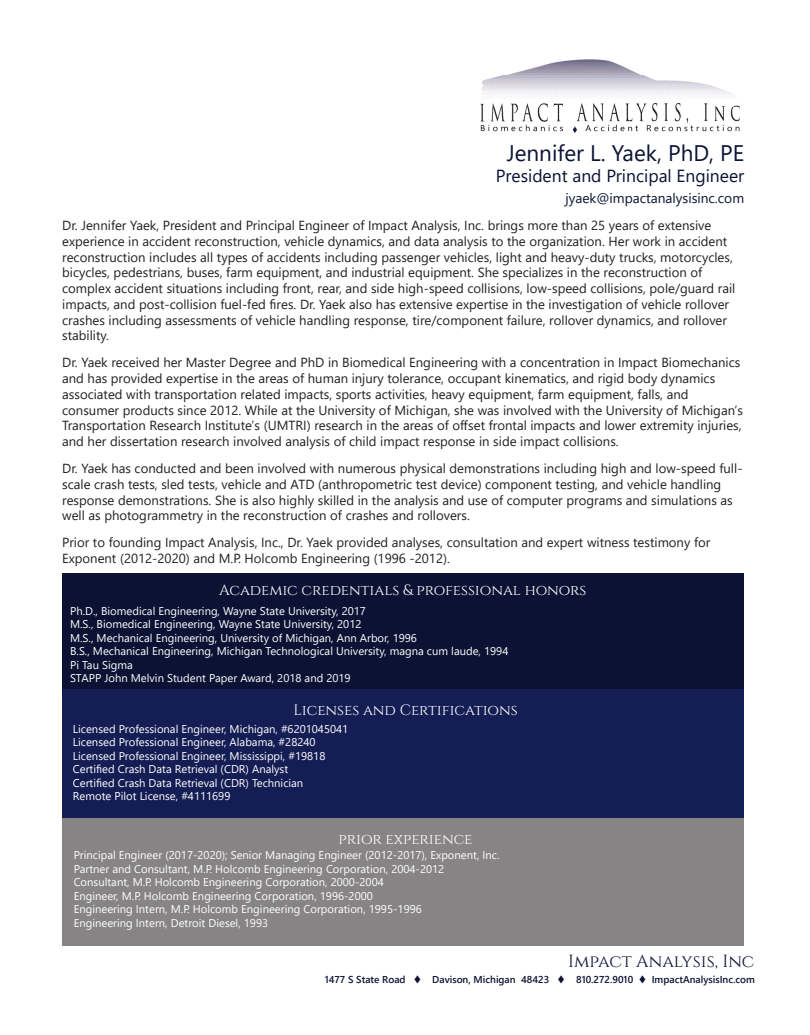
<style>
.page{position:relative;width:810px;height:1035px;background:#fff}
.page>*{position:absolute;margin:0;border:0;box-sizing:border-box;transform-origin:0 0}
.t1{font:22.5px "Yu Gothic UI";color:#0c1233}
.t2{font:17.5px "Yu Gothic UI";color:#0c1233}
.t3{font:17.5px "Cinzel";color:#0c1233}
.t4{font:15px "Cinzel";color:#fff}
.t5{font:13.75px "Yu Gothic UI";color:#0c1233}
.t6{font:13.12px/15.8px "Yu Gothic UI";color:#231f20}
.t7{font:11.25px "Yu Gothic UI";color:#fff}
.t8{font:700 10px "Yu Gothic UI";color:#0c1233}
</style>
<div class="page">
<img style="left:480px;top:60px;width:260px;height:73px">
<div style="left:62px;top:817px;width:682px;height:129px;background:#878486"></div>
<div style="left:62px;top:574px;width:682px;height:121px;background:#0c1233"></div>
<div style="left:62px;top:689px;width:682px;height:129px;background:#141d54"></div>
<h1 class="t1" style="left:507px;top:132px;width:239px">Jennifer L. Yaek, PhD, PE</h1>
<h2 class="t2" style="left:496px;top:159px;width:250px">President and Principal Engineer</h2>
<p class="t5" style="left:565px;top:185px;width:180px">jyaek@impactanalysisinc.com</p>
<p class="t6" style="left:62px;top:216px;width:675px">Dr. Jennifer Yaek, President and Principal Engineer of Impact Analysis, Inc. brings more than 25 years of extensive experience in accident reconstruction, vehicle dynamics, and data analysis to the organization. Her work in accident reconstruction includes all types of accidents including passenger vehicles, light and heavy-duty trucks, motorcycles, bicycles, pedestrians, buses, farm equipment, and industrial equipment. She specializes in the reconstruction of complex accident situations including front, rear, and side high-speed collisions, low-speed collisions, pole/guard rail impacts, and post-collision fuel-fed fires. Dr. Yaek also has extensive expertise in the investigation of vehicle rollover crashes including assessments of vehicle handling response, tire/component failure, rollover dynamics, and rollover stability.</p>
<p class="t6" style="left:62px;top:353px;width:683px">Dr. Yaek received her Master Degree and PhD in Biomedical Engineering with a concentration in Impact Biomechanics and has provided expertise in the areas of human injury tolerance, occupant kinematics, and rigid body dynamics associated with transportation related impacts, sports activities, heavy equipment, farm equipment, falls, and consumer products since 2012. While at the University of Michigan, she was involved with the University of Michigan’s Transportation Research Institute’s (UMTRI) research in the areas of offset frontal impacts and lower extremity injuries, and her dissertation research involved analysis of child impact response in side impact collisions.</p>
<p class="t6" style="left:62px;top:459px;width:682px">Dr. Yaek has conducted and been involved with numerous physical demonstrations including high and low-speed full&shy;scale crash tests, sled tests, vehicle and ATD (anthropometric test device) component testing, and vehicle handling response demonstrations. She is also highly skilled in the analysis and use of computer programs and simulations as well as photogrammetry in the reconstruction of crashes and rollovers.</p>
<p class="t6" style="left:62px;top:533px;width:650px">Prior to founding Impact Analysis, Inc., Dr. Yaek provided analyses, consultation and expert witness testimony for<br>Exponent (2012-2020) and M.P. Holcomb Engineering (1996 -2012).</p>
<p class="t4" style="left:219px;top:582px;width:369px">Academic credentials &amp; professional honors</p>
<p class="t7" style="left:70px;top:600px;width:297px">Ph.D., Biomedical Engineering, Wayne State University, 2017</p>
<p class="t7" style="left:70px;top:614px;width:293px">M.S., Biomedical Engineering, Wayne State University, 2012</p>
<p class="t7" style="left:70px;top:627px;width:348px">M.S., Mechanical Engineering, University of Michigan, Ann Arbor, 1996</p>
<p class="t7" style="left:70px;top:641px;width:440px">B.S., Mechanical Engineering, Michigan Technological University, magna cum laude, 1994</p>
<p class="t7" style="left:70px;top:654px;width:64px">Pi Tau Sigma</p>
<p class="t7" style="left:70px;top:668px;width:282px">STAPP John Melvin Student Paper Award, 2018 and 2019</p>
<p class="t4" style="left:294px;top:701px;width:226px">Licenses and Certifications</p>
<p class="t7" style="left:73px;top:718px;width:277px">Licensed Professional Engineer, Michigan, #6201045041</p>
<p class="t7" style="left:73px;top:731px;width:244px">Licensed Professional Engineer, Alabama, #28240</p>
<p class="t7" style="left:73px;top:745px;width:254px">Licensed Professional Engineer, Mississippi, #19818</p>
<p class="t7" style="left:73px;top:758px;width:217px">Certified Crash Data Retrieval (CDR) Analyst</p>
<p class="t7" style="left:73px;top:772px;width:232px">Certified Crash Data Retrieval (CDR) Technician</p>
<p class="t7" style="left:73px;top:785px;width:159px">Remote Pilot License, #4111699</p>
<p class="t4" style="left:339px;top:830px;width:135px">prior experience</p>
<p class="t7" style="left:74px;top:845px;width:427px">Principal Engineer (2017-2020); Senior Managing Engineer (2012-2017), Exponent, Inc.</p>
<p class="t7" style="left:74px;top:858px;width:372px">Partner and Consultant, M.P. Holcomb Engineering Corporation, 2004-2012</p>
<p class="t7" style="left:74px;top:872px;width:312px">Consultant, M.P. Holcomb Engineering Corporation, 2000-2004</p>
<p class="t7" style="left:74px;top:885px;width:301px">Engineer, M.P. Holcomb Engineering Corporation, 1996-2000</p>
<p class="t7" style="left:74px;top:899px;width:350px">Engineering Intern, M.P. Holcomb Engineering Corporation, 1995-1996</p>
<p class="t7" style="left:74px;top:912px;width:196px">Engineering Intern, Detroit Diesel, 1993</p>
<h2 class="t3" style="left:568px;top:951px;width:188px">Impact Analysis, Inc</h2>
<p class="t8" style="left:325px;top:974px;width:432px">1477 S State Road ▼ Davison, Michigan 48423 ▼ 810.272.9010 ▼ ImpactAnalysisInc.com</p>
</div>
